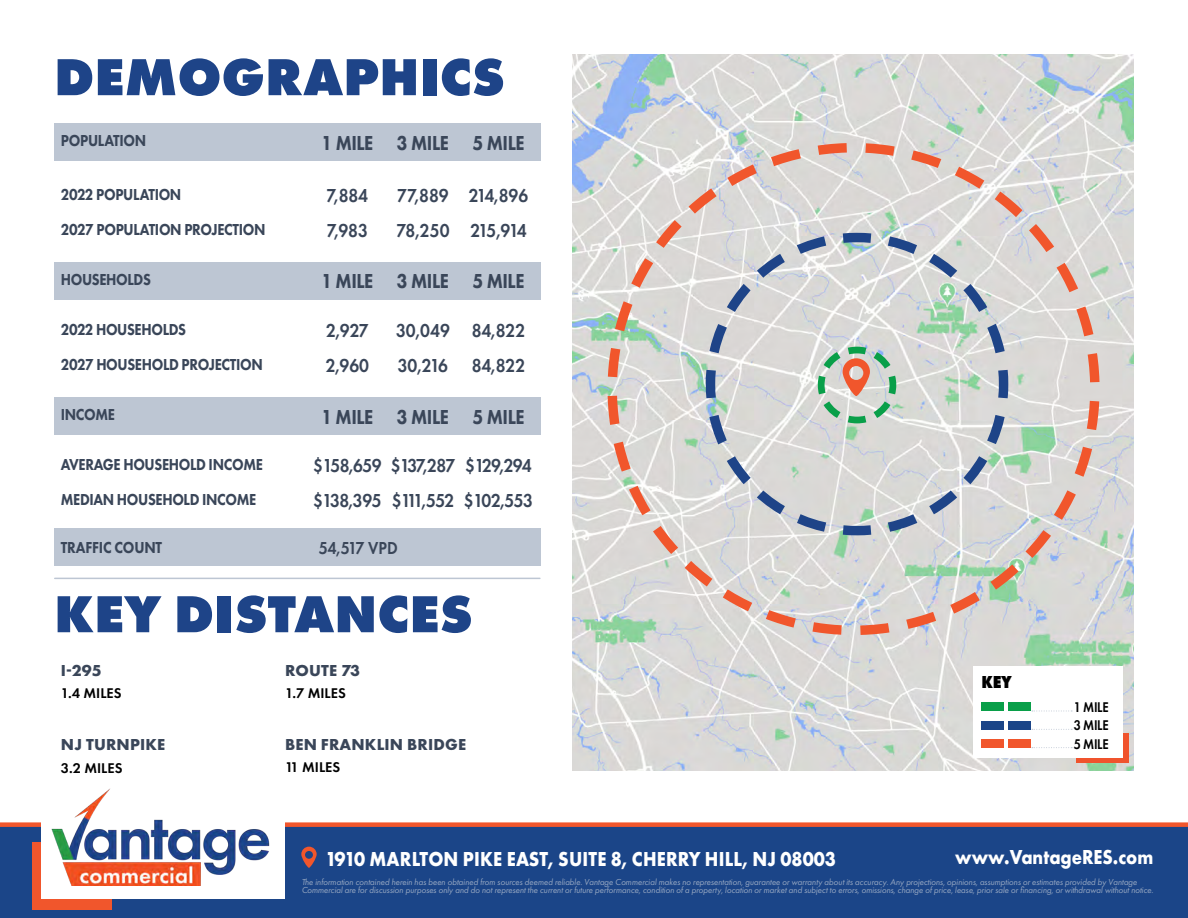
<style>
.page{position:relative;width:1188px;height:918px;background:#fff}
.page>*{position:absolute;margin:0;border:0;box-sizing:border-box;transform-origin:0 0}
.t1{font:800 54px "Futura PT";color:#1e4488}
.t2{font:800 21px "Futura PT";letter-spacing:-.025em;color:#3a4659;scale:.87 1}
.t3{font:700 21px "Futura PT";color:#fff;scale:.88 1}
.t4{font:700 21px "Futura PT";color:#fff;scale:.87 1}
.t5{font:600 19.5px/35px "Futura PT";letter-spacing:-.05em;color:#3a4659;scale:.89 1}
.t6{font:600 19.5px "Futura PT";color:#3a4659;scale:.89 1}
.t7{font:600 19.5px "Futura PT";letter-spacing:-.025em;color:#3a4659;scale:.89 1}
.t8{font:600 19.5px "Futura PT";letter-spacing:-.07em;color:#3a4659;scale:.89 1}
.t9{font:600 19.5px "Futura PT";letter-spacing:-.005em;color:#3a4659;scale:.89 1}
.t10{font:600 18px "Futura PT";letter-spacing:-.035em;color:#3a4659;scale:.89 1}
.t11{font:800 18px "Futura PT";color:#000;scale:.87 1}
.t12{font:800 16.5px/35px "Futura PT";letter-spacing:-.025em;color:#3a4659;scale:.87 1}
.t13{font:700 16.5px "Futura PT";letter-spacing:.01em;color:#3a4659}
.t14{font:600 14.55px "Futura PT";color:#000}
.t15{font:600 14.55px/18.3px "Futura PT";color:#000;text-align:justify;scale:.87 1}
.t16{font:italic 9px/7.5px "Futura PT";letter-spacing:-.01em;color:#bdc6d3}
</style>
<div class="page">
<img style="left:572px;top:54px;width:562px;height:717px">
<svg style="left:603px;top:138px;width:501px;height:502px;background:#d9d3ce"></svg>
<svg style="left:701px;top:229px;width:312px;height:311px;background:#d0d3d2"></svg>
<div style="left:54px;top:124px;width:487px;height:37px;background:#bdc6d3"></div>
<div style="left:54px;top:262px;width:487px;height:38px;background:#bdc6d3"></div>
<div style="left:54px;top:398px;width:487px;height:37px;background:#bdc6d3"></div>
<hr style="left:55px;top:578px;width:485px;height:1px;background:#bdc6d3">
<div style="left:1076px;top:733px;width:52px;height:29px;background:#f0532d"></div>
<div style="left:974px;top:666px;width:149px;height:92px;background:#fff"></div>
<div style="left:982px;top:702px;width:22px;height:9px;background:#099f49"></div>
<div style="left:982px;top:721px;width:22px;height:9px;background:#1b4588"></div>
<div style="left:982px;top:739px;width:22px;height:9px;background:#f1562c"></div>
<svg style="left:1032px;top:711px;width:40px;height:1px"></svg>
<svg style="left:1032px;top:729px;width:40px;height:1px"></svg>
<svg style="left:1032px;top:747px;width:40px;height:1px"></svg>
<div style="left:1008px;top:702px;width:22px;height:9px;background:#099f49"></div>
<div style="left:1008px;top:721px;width:22px;height:9px;background:#1b4588"></div>
<div style="left:1008px;top:739px;width:22px;height:9px;background:#f1562c"></div>
<div style="left:54px;top:528px;width:487px;height:38px;background:#bdc6d3"></div>
<div style="left:0;top:822px;width:1188px;height:96px;background:#1b4588"></div>
<div style="left:32px;top:842px;width:80px;height:67px;background:#f1562c"></div>
<div style="left:42px;top:784px;width:243px;height:115px;background:#fff"></div>
<img style="left:41px;top:788px;width:229px;height:98px">
<svg style="left:301px;top:847px;width:16px;height:21px"></svg>
<div style="left:305px;top:851px;width:8px;height:8px;background:#1b4588;border-radius:50%"></div>
<h1 class="t1" style="left:54px;top:43px;width:453px">DEMOGRAPHICS</h1>
<h3 class="t12" style="left:61px;top:123px;width:100px">POPULATION</h3>
<h2 class="t2" style="left:321px;top:130px;width:235px">1 MILE 3 MILE 5 MILE</h2>
<h3 class="t12" style="left:61px;top:177px;width:237px">2022 POPULATION<br>2027 POPULATION PROJECTION</h3>
<h3 class="t12" style="left:61px;top:262px;width:105px">HOUSEHOLDS</h3>
<h3 class="t12" style="left:61px;top:311px;width:146px">2022 HOUSEHOLDS</h3>
<h3 class="t12" style="left:61px;top:346px;width:234px">2027 HOUSEHOLD PROJECTION</h3>
<h3 class="t12" style="left:61px;top:397px;width:64px">INCOME</h3>
<h3 class="t12" style="left:61px;top:447px;width:234px">AVERAGE HOUSEHOLD INCOME</h3>
<h3 class="t12" style="left:61px;top:482px;width:226px">MEDIAN HOUSEHOLD INCOME</h3>
<h3 class="t7" style="left:327px;top:183px;width:48px">7,884</h3>
<h3 class="t6" style="left:397px;top:183px;width:149px">77,889 214,896</h3>
<h3 class="t7" style="left:327px;top:218px;width:48px">7,983</h3>
<h3 class="t8" style="left:396px;top:218px;width:148px">78,250 215,914</h3>
<h2 class="t2" style="left:321px;top:268px;width:235px">1 MILE 3 MILE 5 MILE</h2>
<h3 class="t7" style="left:326px;top:318px;width:50px">2,927</h3>
<h3 class="t6" style="left:396px;top:318px;width:147px">30,049 84,822</h3>
<h3 class="t7" style="left:326px;top:353px;width:50px">2,960</h3>
<h3 class="t9" style="left:398px;top:353px;width:145px">30,216 84,822</h3>
<h2 class="t2" style="left:321px;top:404px;width:235px">1 MILE 3 MILE 5 MILE</h2>
<h3 class="t5" style="left:313px;top:448px;width:249px">$158,659 $137,287 $129,294 $138,395 $111,552 $102,553</h3>
<h3 class="t12" style="left:61px;top:530px;width:118px">TRAFFIC COUNT</h3>
<h3 class="t10" style="left:319px;top:537px;width:90px">54,517 VPD</h3>
<h1 class="t1" style="left:54px;top:580px;width:420px">KEY DISTANCES</h1>
<h3 class="t13" style="left:61px;top:659px;width:42px">I-295</h3>
<h3 class="t14" style="left:61px;top:684px;width:62px">1.4 MILES</h3>
<h3 class="t13" style="left:61px;top:734px;width:106px">NJ TURNPIKE</h3>
<h3 class="t14" style="left:61px;top:759px;width:63px">3.2 MILES</h3>
<h3 class="t13" style="left:285px;top:659px;width:76px">ROUTE 73</h3>
<h3 class="t14" style="left:285px;top:684px;width:62px">1.7 MILES</h3>
<h3 class="t13" style="left:285px;top:734px;width:182px">BEN FRANKLIN BRIDGE</h3>
<h3 class="t14" style="left:285px;top:758px;width:57px">11 MILES</h3>
<h3 class="t11" style="left:982px;top:671px;width:36px">KEY</h3>
<h3 class="t15" style="left:1074px;top:698px;width:42px">1 MILE 3 MILE 5 MILE</h3>
<h2 class="t4" style="left:955px;top:844px;width:229px">www.VantageRES.com</h2>
<h2 class="t3" style="left:325px;top:845px;width:582px">1910 MARLTON PIKE EAST, SUITE 8, CHERRY HILL, NJ 08003</h2>
<p class="t16" style="left:301px;top:878px;width:854px">The information contained herein has been obtained from sources deemed reliable. Vantage Commercial makes no representation, guarantee or warranty about its accuracy. Any projections, opinions, assumptions or estimates provided by Vantage<br>Commercial are for discussion purposes only and do not represent the current or future performance, condition of a property, location or market and subject to errors, omissions, change of price, lease, prior sale or financing, or withdrawal without notice.</p>
</div>
